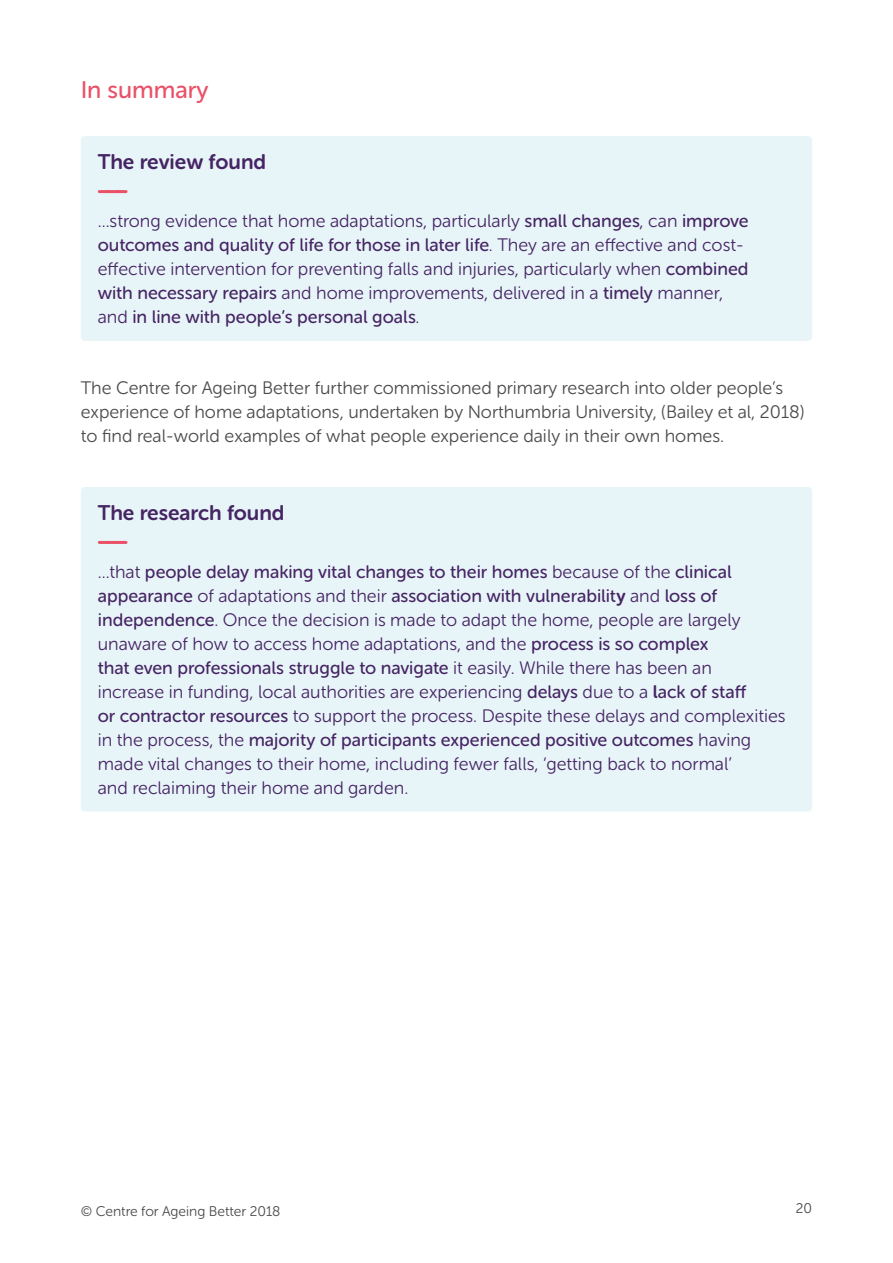
<style>
.page{position:relative;width:893px;height:1263px;background:#fff}
.page>*{position:absolute;margin:0;border:0;box-sizing:border-box;transform-origin:0 0}
.t1{font:24px "Museo Sans Rounded 500";color:#ea5167}
.t2{font:21px "Museo Sans Rounded 700";color:#462564}
.t3{font:18px/24px "Museo Sans Rounded 300";color:#462564}
.t4{font:18px/24px "Museo Sans Rounded 500";color:#462564}
.t5{font:18px/24px "Museo Sans Rounded 300";color:#4a4a49}
.t6{font:13.95px "Museo Sans Rounded 300";color:#4a4a49}
.s1{font-family:"Museo Sans Rounded 500"}
.s2{font-family:"Museo Sans Rounded 300"}
.s3{font-family:"Museo Sans Rounded 700"}
</style>
<div class="page">
<div style="left:81px;top:487px;width:731px;height:324px;background:#e8f5f8;border-radius:4px"></div>
<svg style="left:99px;top:541px;width:27px;height:3px"></svg>
<div style="left:81px;top:136px;width:731px;height:205px;background:#e8f5f8;border-radius:4px"></div>
<svg style="left:99px;top:190px;width:27px;height:3px"></svg>
<h1 class="t1" style="left:81px;top:76px;width:129px">In summary</h1>
<p class="t2" style="left:98px;top:150px;width:170px">The review found</p>
<p class="t3" style="left:98px;top:209px;width:652px">...strong evidence that home adaptations, particularly <span class="s1">small changes</span>, can <span class="s1">improve</span></p>
<p class="t4" style="left:98px;top:233px;width:647px">outcomes and quality of life for those in later life<span class="s2">. They are an effective and cost-</span></p>
<p class="t3" style="left:98px;top:257px;width:652px">effective intervention for preventing falls and injuries, particularly when <span class="s1">combined with necessary repairs</span> and home improvements, delivered in a <span class="s1">timely</span> manner,</p>
<p class="t4" style="left:98px;top:305px;width:323px"><span class="s2">and</span> in line with people’s personal goals<span class="s2">.</span></p>
<p class="t5" style="left:81px;top:376px;width:725px">The Centre for Ageing Better further commissioned primary research into older people’s experience of home adaptations, undertaken by Northumbria University, (Bailey et al, 2018) to find real-world examples of what people experience daily in their own homes.</p>
<p class="t2" style="left:98px;top:501px;width:188px">The research found</p>
<p class="t4" style="left:98px;top:560px;width:635px"><span class="s2">...that</span> people delay making vital changes to their homes <span class="s2">because of the</span> clinical appearance <span class="s2">of adaptations and their</span> association with vulnerabilit<span class="s3">y</span> <span class="s2">and</span> loss of</p>
<p class="t3" style="left:98px;top:608px;width:644px"><span class="s1">independence</span>. Once the decision is made to adapt the home, people are largely unaware of how to access home adaptations, and the <span class="s1">process is so complex</span></p>
<p class="t4" style="left:98px;top:655px;width:616px">that even professionals struggle to navigate <span class="s2">it easily. While there has been an</span></p>
<p class="t3" style="left:98px;top:680px;width:689px">increase in funding, local authorities are experiencing <span class="s1">delays</span> due to a <span class="s3">l</span><span class="s1">ack of staff<br>or contractor resources</span> to support the process. Despite these delays and complexities</p>
<p class="t4" style="left:98px;top:727px;width:655px"><span class="s2">in the process, the</span> majority of participants experienced positive outcomes <span class="s2">having</span></p>
<p class="t3" style="left:98px;top:752px;width:636px">made vital changes to their home, including fewer falls, ‘getting back to normal’ and reclaiming their home and garden.</p>
<p class="t6" style="left:81px;top:1204px;width:201px">© Centre for Ageing Better 2018</p>
<p class="t6" style="left:796px;top:1201px;width:18px">20</p>
</div>
